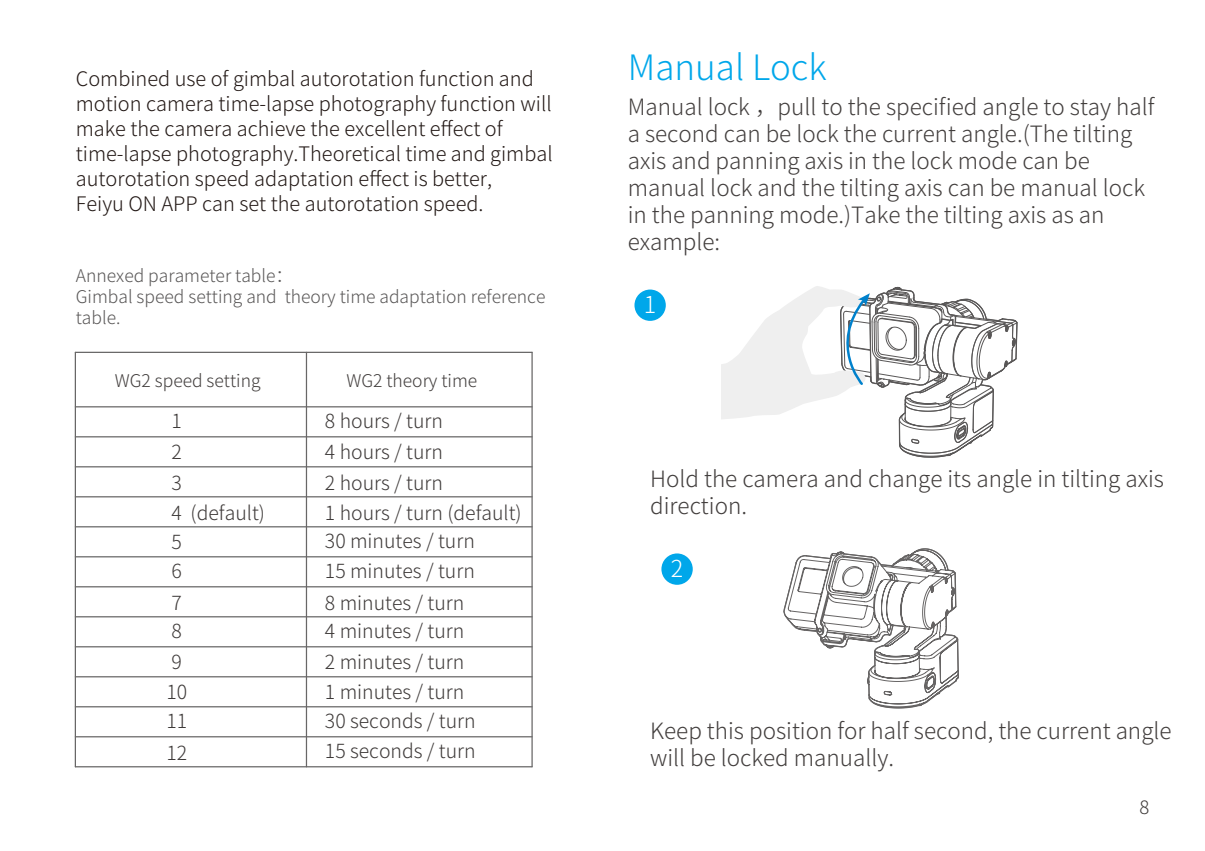
<style>
.page{position:relative;width:1205px;height:851px;background:#fff}
.page>*{position:absolute;margin:0;border:0;box-sizing:border-box;transform-origin:0 0}
.t1{font:300 35px "Source Han Sans CN";color:#00a7ea}
.t2{font:300 23.25px "Source Han Sans CN";color:#fff}
.t3{font:300 22.5px/27px "Source Han Sans CN";color:#423e3d}
.t4{font:300 20px/25px "Source Han Sans CN";color:#221815}
.t5{font:300 19.5px/30px "Source Han Sans CN";color:#3e3a39}
.t6{font:300 18.5px "Source Han Sans CN";color:#3e3a39}
.t7{font:300 17.5px/21px "Source Han Sans CN";color:#595757}
.t8{font:300 17.5px "Source Han Sans CN";color:#423e3d}
</style>
<div class="page">
<div style="left:661px;top:553px;width:32px;height:31px;background:#00a7ea;border-radius:50%"></div>
<div style="left:634px;top:289px;width:32px;height:32px;background:#00a7ea;border-radius:50%"></div>
<svg style="left:783px;top:548px;width:176px;height:161px"></svg>
<hr style="left:75px;top:406px;width:457px;height:1px;background:#686767">
<hr style="left:75px;top:351px;width:457px;height:2px;background:#686767">
<hr style="left:75px;top:436px;width:457px;height:1px;background:#686767">
<hr style="left:75px;top:466px;width:457px;height:1px;background:#686767">
<hr style="left:75px;top:496px;width:457px;height:1px;background:#686767">
<hr style="left:75px;top:736px;width:457px;height:1px;background:#686767">
<hr style="left:75px;top:526px;width:457px;height:1px;background:#686767">
<hr style="left:75px;top:556px;width:457px;height:1px;background:#686767">
<hr style="left:75px;top:586px;width:457px;height:1px;background:#686767">
<hr style="left:75px;top:616px;width:457px;height:1px;background:#686767">
<hr style="left:75px;top:646px;width:457px;height:1px;background:#686767">
<hr style="left:75px;top:676px;width:457px;height:1px;background:#686767">
<hr style="left:75px;top:706px;width:457px;height:1px;background:#686767">
<hr style="left:75px;top:766px;width:457px;height:1px;background:#686767">
<hr style="left:306px;top:352px;width:1px;height:414px;background:#686767">
<hr style="left:75px;top:352px;width:1px;height:414px;background:#686767">
<hr style="left:531px;top:352px;width:2px;height:414px;background:#686767">
<svg style="left:721px;top:286px;width:296px;height:171px"></svg>
<p class="t4" style="left:76px;top:66px;width:478px">Combined use of gimbal autorotation function and motion camera time-lapse photography function will make the camera achieve the excellent effect of time-lapse photography.Theoretical time and gimbal autorotation speed adaptation effect is better,<br>Feiyu ON APP can set the autorotation speed.</p>
<p class="t7" style="left:76px;top:265px;width:471px">Annexed parameter table：<br>Gimbal speed setting and theory time adaptation reference table.</p>
<p class="t8" style="left:115px;top:371px;width:147px">WG2 speed setting</p>
<p class="t8" style="left:346px;top:371px;width:132px">WG2 theory time</p>
<p class="t5" style="left:172px;top:406px;width:95px">1<br>2<br>3<br>4 (default)<br>5<br>6</p>
<p class="t5" style="left:325px;top:406px;width:198px">8 hours / turn<br>4 hours / turn<br>2 hours / turn<br>1 hours / turn (default)<br>30 minutes / turn<br>15 minutes / turn</p>
<p class="t5" style="left:172px;top:588px;width:12px">7</p>
<p class="t5" style="left:325px;top:588px;width:141px">8 minutes / turn</p>
<p class="t5" style="left:172px;top:616px;width:12px">8</p>
<p class="t5" style="left:325px;top:616px;width:141px">4 minutes / turn</p>
<p class="t5" style="left:172px;top:647px;width:12px">9</p>
<p class="t5" style="left:325px;top:646px;width:141px">2 minutes / turn</p>
<p class="t5" style="left:167px;top:677px;width:22px">10</p>
<p class="t5" style="left:325px;top:677px;width:141px">1 minutes / turn</p>
<p class="t5" style="left:167px;top:705px;width:22px;line-height:31.8px">11<br>12</p>
<p class="t5" style="left:325px;top:706px;width:152px">30 seconds / turn<br>15 seconds / turn</p>
<h1 class="t1" style="left:628px;top:47px;width:200px">Manual Lock</h1>
<p class="t3" style="left:628px;top:94px;width:528px">Manual lock ，pull to the specified angle to stay half a second can be lock the current angle.(The tilting axis and panning axis in the lock mode can be manual lock and the tilting axis can be manual lock in the panning mode.)Take the tilting axis as an example:</p>
<p class="t2" style="left:644px;top:292px;width:14px">1</p>
<p class="t3" style="left:650px;top:466px;width:515px">Hold the camera and change its angle in tilting axis direction.</p>
<p class="t2" style="left:671px;top:555px;width:14px">2</p>
<p class="t3" style="left:650px;top:717px;width:523px">Keep this position for half second, the current angle will be locked manually.</p>
<p class="t6" style="left:1139px;top:796px;width:11px">8</p>
</div>
